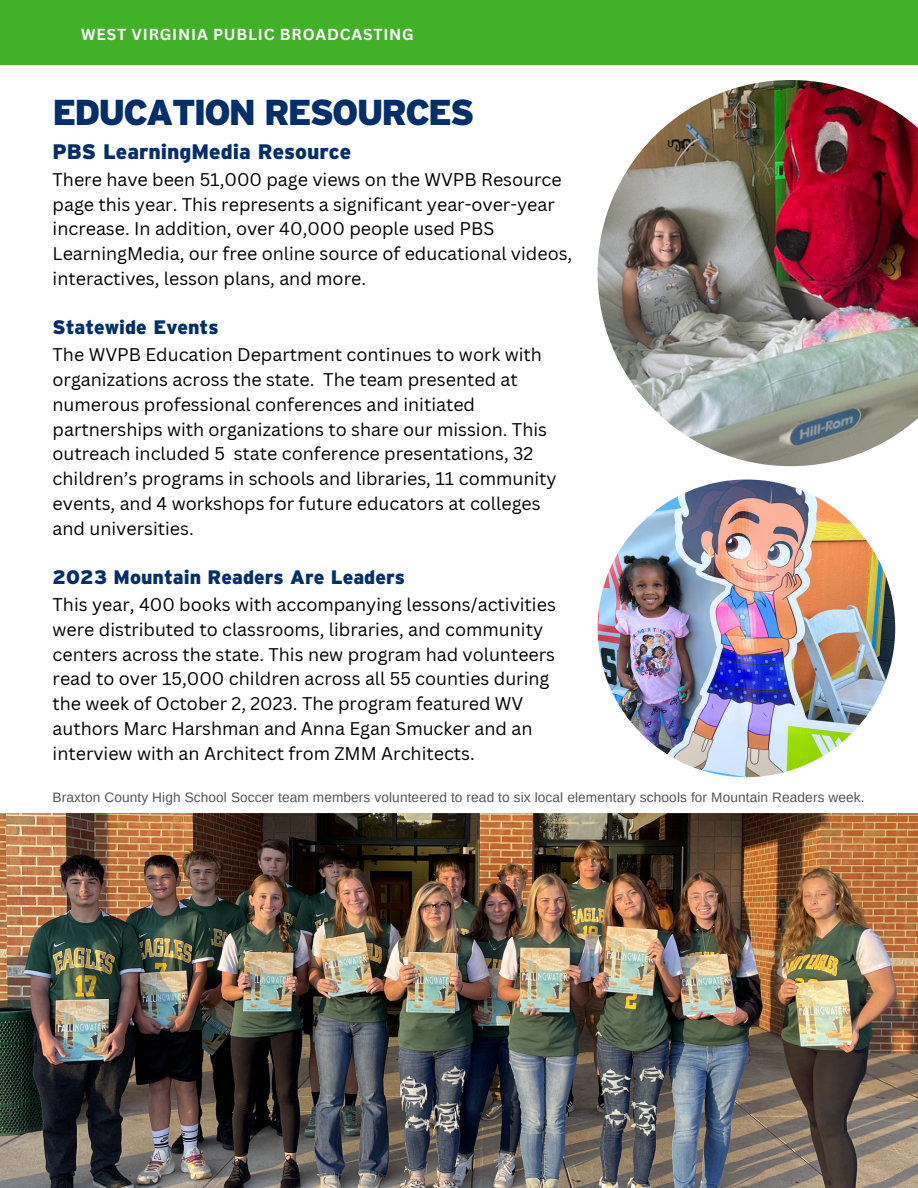
<style>
.page{position:relative;width:918px;height:1188px;background:#fff}
.page>*{position:absolute;margin:0;border:0;box-sizing:border-box;transform-origin:0 0}
.t1{font:900 36px "PBS Explorer";letter-spacing:-.055em;color:#002f6c}
.t2{font:900 21px "PBS Explorer";color:#002f6c}
.t3{font:900 19.5px "PBS Explorer";color:#002f6c}
.t4{font:17.85px/24.8px "Canva Sans";color:#000}
.t5{font:700 15.6px "Canva Sans";letter-spacing:.05em;color:#fff}
.t6{font:13.65px "Arimo";letter-spacing:.01em;color:#545454}
</style>
<div class="page">
<div style="left:0;top:0;width:918px;height:65px;background:#43b02a"></div>
<img style="left:598px;top:80px;width:320px;height:386px">
<img style="left:0;top:813px;width:918px;height:375px">
<img style="left:598px;top:480px;width:297px;height:297px;border-radius:50%">
<p class="t5" style="left:81px;top:23px;width:334px">WEST VIRGINIA PUBLIC BROADCASTING</p>
<p class="t1" style="left:53px;top:91px;width:424px">EDUCATION RESOURCES</p>
<p class="t2" style="left:53px;top:139px;width:300px">PBS LearningMedia Resource</p>
<p class="t4" style="left:53px;top:167px;width:521px">There have been 51,000 page views on the WVPB Resource page this year. This represents a significant year-over-year increase. In addition, over 40,000 people used PBS LearningMedia, our free online source of educational videos, interactives, lesson plans, and more.</p>
<p class="t3" style="left:53px;top:316px;width:167px">Statewide Events</p>
<p class="t4" style="left:53px;top:342px;width:506px">The WVPB Education Department continues to work with organizations across the state. The team presented at numerous professional conferences and initiated partnerships with organizations to share our mission. This outreach included 5 state conference presentations, 32 children’s programs in schools and libraries, 11 community events, and 4 workshops for future educators at colleges and universities.</p>
<p class="t3" style="left:53px;top:566px;width:354px">2023 Mountain Readers Are Leaders</p>
<p class="t4" style="left:53px;top:592px;width:505px">This year, 400 books with accompanying lessons/activities were distributed to classrooms, libraries, and community centers across the state. This new program had volunteers read to over 15,000 children across all 55 counties during</p>
<p class="t4" style="left:53px;top:691px;width:481px">the week of October 2, 2023. The program featured WV authors Marc Harshman and Anna Egan Smucker and an interview with an Architect from ZMM Architects.</p>
<p class="t6" style="left:53px;top:790px;width:814px">Braxton County High School Soccer team members volunteered to read to six local elementary schools for Mountain Readers week.</p>
</div>
